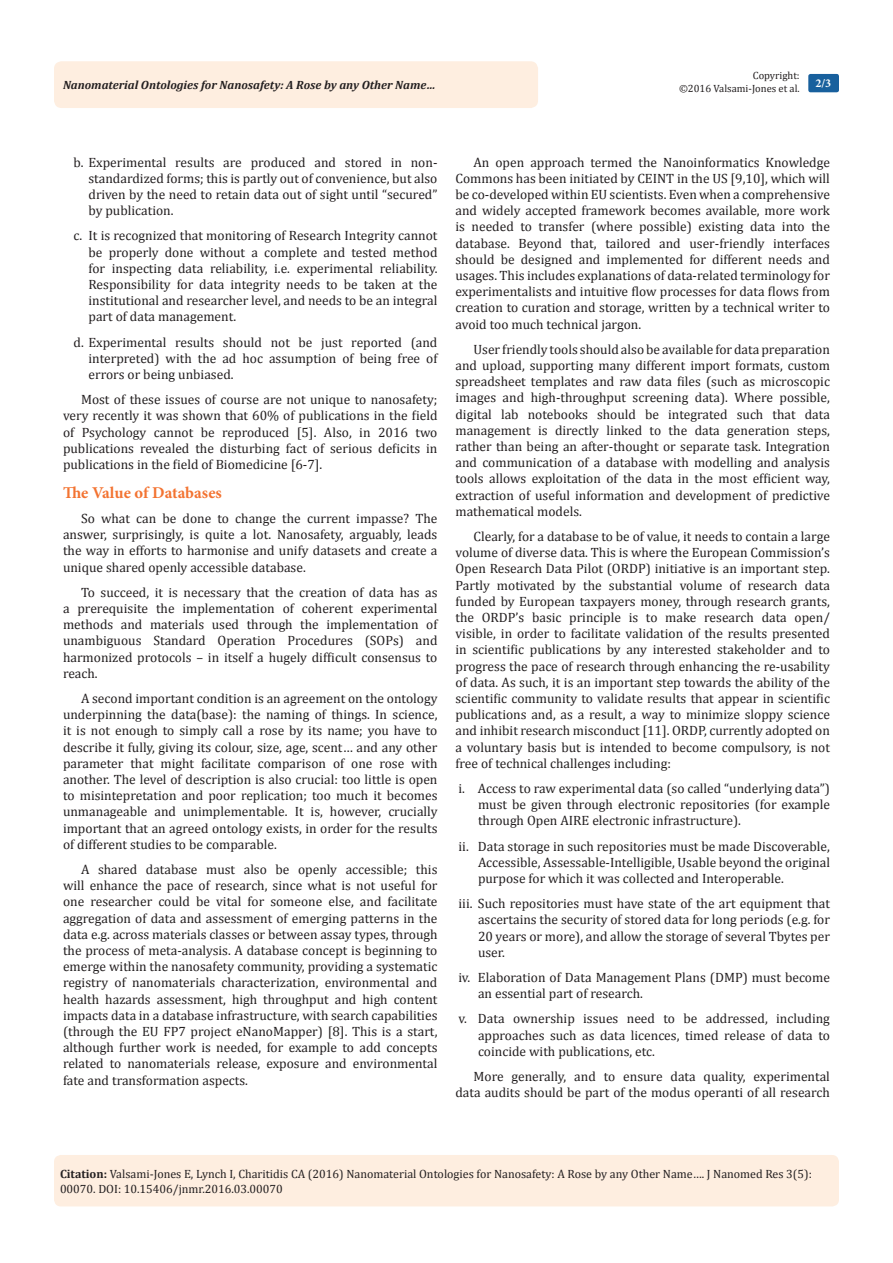
<style>
.page{position:relative;width:893px;height:1263px;background:#fff}
.page>*{position:absolute;margin:0;border:0;box-sizing:border-box;transform-origin:0 0}
.t1{font:700 16.5px "Minion Pro";color:#f37331}
.t2{font:13.5px/16.2px "Cambria";color:#231f20;text-align:justify}
.Citation{font:12px/14.4px "Cambria";color:#231f20}
.t3{font:italic 700 12px "Cambria";color:#231f20}
.t4{font:700 12px "Minion Pro";color:#fff}
.t5{font:10.5px/12.6px "Cambria";color:#231f20;text-align:right}
.s1{font-weight:700}
</style>
<div class="page">
<div style="left:54px;top:61px;width:484px;height:47px;background:#feeee0;border-radius:8px"></div>
<div style="left:808px;top:74px;width:31px;height:18px;background:#18609d;border-radius:2px"></div>
<div style="left:54px;top:1155px;width:785px;height:51px;background:#feeee0;border-radius:7px"></div>
<p class="t5" style="left:679px;top:69px;width:122px">Copyright:<br>©2016 Valsami-Jones et al.</p>
<p class="t3" style="left:63px;top:77px;width:374px">Nanomaterial Ontologies for Nanosafety: A Rose by any Other Name…</p>
<p class="t4" style="left:815px;top:75px;width:17px">2/3</p>
<p class="t2" style="left:88px;top:154px;width:350px;text-indent:-15px">b. Experimental results are produced and stored in non&shy;standardized forms; this is partly out of convenience, but also driven by the need to retain data out of sight until “secured” by publication.</p>
<p class="t2" style="left:88px;top:228px;width:350px;text-indent:-15px">c. It is recognized that monitoring of Research Integrity cannot be properly done without a complete and tested method for inspecting data reliability, i.e. experimental reliability.<br>Responsibility for data integrity needs to be taken at the institutional and researcher level, and needs to be an integral part of data management.</p>
<p class="t2" style="left:88px;top:334px;width:350px;text-indent:-15px">d. Experimental results should not be just reported (and interpreted) with the ad hoc assumption of being free of errors or being unbiased.</p>
<p class="t2" style="left:63px;top:391px;width:376px;text-indent:18px">Most of these issues of course are not unique to nanosafety; very recently it was shown that 60% of publications in the field of Psychology cannot be reproduced [5]. Also, in 2016 two publications revealed the disturbing fact of serious deficits in publications in the field of Biomedicine [6-7].</p>
<p class="t1" style="left:63px;top:481px;width:160px">The Value of Databases</p>
<p class="t2" style="left:63px;top:510px;width:376px;text-indent:18px">So what can be done to change the current impasse? The answer, surprisingly, is quite a lot. Nanosafety, arguably, leads the way in efforts to harmonise and unify datasets and create a unique shared openly accessible database.</p>
<p class="t2" style="left:63px;top:584px;width:376px;text-indent:18px">To succeed, it is necessary that the creation of data has as a prerequisite the implementation of coherent experimental methods and materials used through the implementation of unambiguous Standard Operation Procedures (SOPs) and harmonized protocols – in itself a hugely difficult consensus to reach.</p>
<p class="t2" style="left:63px;top:690px;width:376px;text-indent:18px">A second important condition is an agreement on the ontology underpinning the data(base): the naming of things. In science, it is not enough to simply call a rose by its name; you have to describe it fully, giving its colour, size, age, scent… and any other parameter that might facilitate comparison of one rose with another. The level of description is also crucial: too little is open to misintepretation and poor replication; too much it becomes unmanageable and unimplementable. It is, however, crucially important that an agreed ontology exists, in order for the results of different studies to be comparable.</p>
<p class="t2" style="left:63px;top:861px;width:376px;text-indent:18px">A shared database must also be openly accessible; this will enhance the pace of research, since what is not useful for one researcher could be vital for someone else, and facilitate aggregation of data and assessment of emerging patterns in the data e.g. across materials classes or between assay types, through the process of meta-analysis. A database concept is beginning to emerge within the nanosafety community, providing a systematic registry of nanomaterials characterization, environmental and health hazards assessment, high throughput and high content impacts data in a database infrastructure, with search capabilities (through the EU FP7 project eNanoMapper) [8]. This is a start, although further work is needed, for example to add concepts related to nanomaterials release, exposure and environmental fate and transformation aspects.</p>
<p class="t2" style="left:455px;top:154px;width:376px;text-indent:18px">An open approach termed the Nanoinformatics Knowledge Commons has been initiated by CEINT in the US [9,10], which will be co-developed within EU scientists. Even when a comprehensive and widely accepted framework becomes available, more work is needed to transfer (where possible) existing data into the database. Beyond that, tailored and user-friendly interfaces should be designed and implemented for different needs and usages. This includes explanations of data-related terminology for experimentalists and intuitive flow processes for data flows from creation to curation and storage, written by a technical writer to avoid too much technical jargon.</p>
<p class="t2" style="left:455px;top:341px;width:376px;text-indent:18px">User friendly tools should also be available for data preparation and upload, supporting many different import formats, custom spreadsheet templates and raw data files (such as microscopic images and high-throughput screening data). Where possible, digital lab notebooks should be integrated such that data management is directly linked to the data generation steps, rather than being an after-thought or separate task. Integration and communication of a database with modelling and analysis tools allows exploitation of the data in the most efficient way, extraction of useful information and development of predictive mathematical models.</p>
<p class="t2" style="left:455px;top:528px;width:376px;text-indent:18px">Clearly, for a database to be of value, it needs to contain a large volume of diverse data. This is where the European Commission’s Open Research Data Pilot (ORDP) initiative is an important step.<br>Partly motivated by the substantial volume of research data funded by European taxpayers money, through research grants, the ORDP’s basic principle is to make research data open/ visible, in order to facilitate validation of the results presented in scientific publications by any interested stakeholder and to progress the pace of research through enhancing the re-usability of data. As such, it is an important step towards the ability of the scientific community to validate results that appear in scientific publications and, as a result, a way to minimize sloppy science and inhibit research misconduct [11]. ORDP, currently adopted on a voluntary basis but is intended to become compulsory, is not free of technical challenges including:</p>
<p class="t2" style="left:478px;top:780px;width:353px;text-indent:-20px">i. Access to raw experimental data (so called “underlying data”) must be given through electronic repositories (for example through Open AIRE electronic infrastructure).</p>
<p class="t2" style="left:478px;top:838px;width:353px;text-indent:-20px">ii. Data storage in such repositories must be made Discoverable, Accessible, Assessable-Intelligible, Usable beyond the original purpose for which it was collected and Interoperable.</p>
<p class="t2" style="left:478px;top:895px;width:353px;text-indent:-20px">iii. Such repositories must have state of the art equipment that ascertains the security of stored data for long periods (e.g. for 20 years or more), and allow the storage of several Tbytes per user.</p>
<p class="t2" style="left:478px;top:969px;width:353px;text-indent:-20px">iv. Elaboration of Data Management Plans (DMP) must become an essential part of research.</p>
<p class="t2" style="left:478px;top:1011px;width:353px;text-indent:-20px">v. Data ownership issues need to be addressed, including approaches such as data licences, timed release of data to coincide with publications, etc.</p>
<p class="t2" style="left:455px;top:1068px;width:376px;text-align:right">More generally, and to ensure data quality, experimental data audits should be part of the modus operanti of all research</p>
<p class="Citation" style="left:60px;top:1167px;width:753px"><span class="s1">Citation:</span> Valsami-Jones E, Lynch I, Charitidis CA (2016) Nanomaterial Ontologies for Nanosafety: A Rose by any Other Name…. J Nanomed Res 3(5):<br>00070. DOI: 10.15406/jnmr.2016.03.00070</p>
</div>
